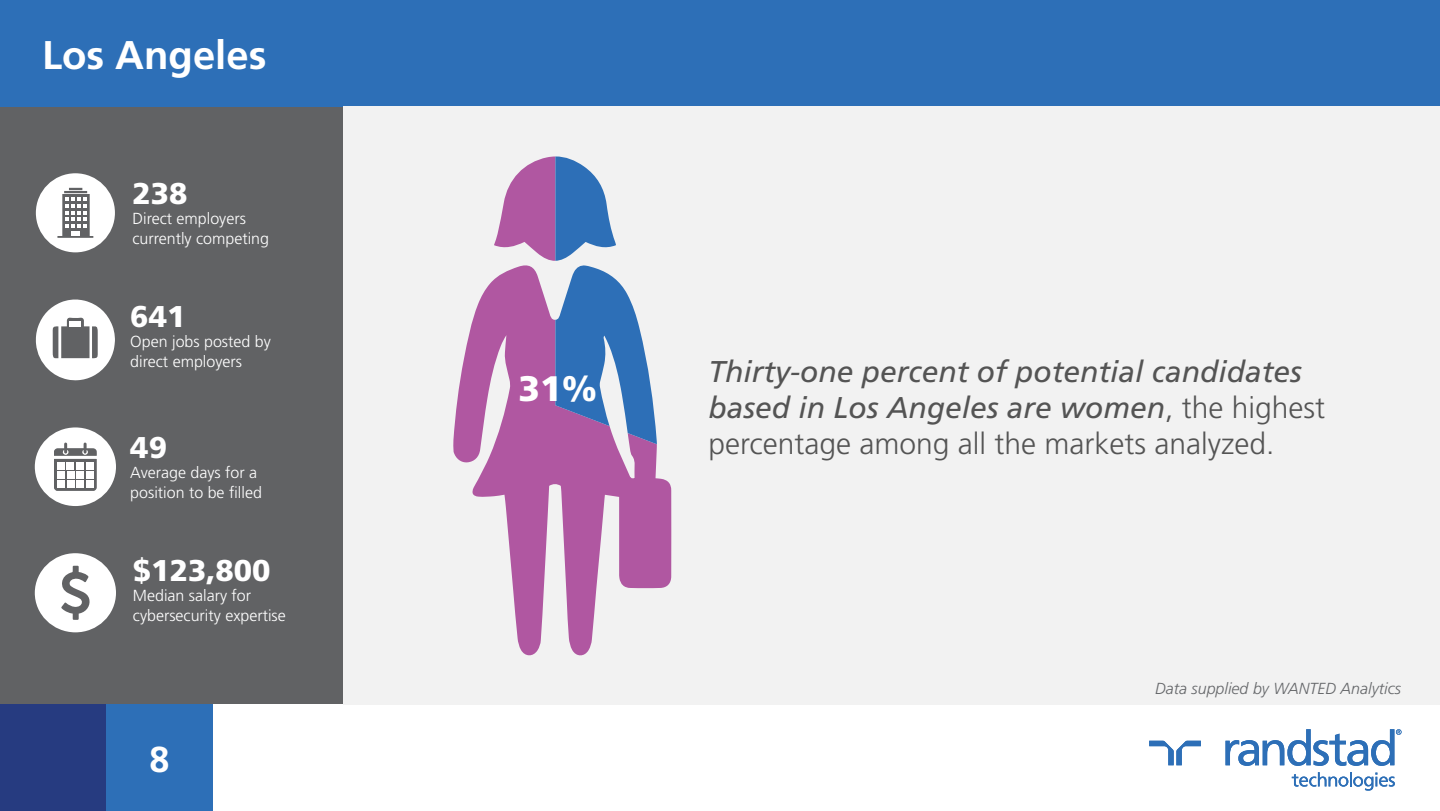
<style>
.page{position:relative;width:1440px;height:811px;background:#fff}
.page>*{position:absolute;margin:0;border:0;box-sizing:border-box;transform-origin:0 0}
.t1{font:700 40px "Frutiger";color:#fff}
.t2{font:700 36px "Frutiger";color:#fff}
.t3{font:900 35.4px "Frutiger";color:#fff}
.t4{font:italic 30px/36px "Frutiger";color:#545454}
.t5{font:900 30px "Frutiger";color:#fff}
.t6{font:300 16px/20px "Frutiger";color:#fff}
.t7{font:italic 300 16px "Frutiger";color:#65676a}
.s1{font-weight:300;font-style:normal}
</style>
<div class="page">
<div style="left:0;top:106px;width:343px;height:599px;background:#616264"></div>
<div style="left:0;top:0;width:1440px;height:106px;background:#2d6fb7"></div>
<div style="left:0;top:704px;width:106px;height:107px;background:#263b80"></div>
<div style="left:213px;top:704px;width:1227px;height:107px;background:#fff"></div>
<svg style="left:1292px;top:772px;width:103px;height:18px"></svg>
<svg style="left:1149px;top:740px;width:52px;height:25px"></svg>
<svg style="left:1226px;top:729px;width:176px;height:37px"></svg>
<div style="left:106px;top:705px;width:107px;height:106px;background:#2d6fb7"></div>
<div style="left:343px;top:106px;width:1097px;height:599px;background:#f2f2f2"></div>
<svg style="left:36px;top:299px;width:79px;height:81px"></svg>
<div style="left:70px;top:321px;width:11px;height:5px;background:#fff"></div>
<svg style="left:35px;top:553px;width:81px;height:79px"></svg>
<svg style="left:35px;top:427px;width:81px;height:79px"></svg>
<div style="left:86px;top:481px;width:8px;height:7px;background:#fff"></div>
<svg style="left:36px;top:173px;width:79px;height:79px"></svg>
<svg style="left:453px;top:279px;width:218px;height:377px"></svg>
<svg style="left:494px;top:156px;width:163px;height:288px"></svg>
<h1 class="t1" style="left:42px;top:31px;width:226px">Los Angeles</h1>
<h3 class="t5" style="left:132px;top:175px;width:57px">238</h3>
<p class="t6" style="left:132px;top:208px;width:138px">Direct employers currently competing</p>
<h3 class="t5" style="left:130px;top:298px;width:57px">641</h3>
<p class="t6" style="left:130px;top:331px;width:142px">Open jobs posted by direct employers</p>
<h3 class="t5" style="left:130px;top:429px;width:38px">49</h3>
<p class="t6" style="left:130px;top:462px;width:133px">Average days for a position to be filled</p>
<h3 class="t5" style="left:133px;top:552px;width:139px">$123,800</h3>
<p class="t6" style="left:133px;top:585px;width:154px">Median salary for cybersecurity expertise</p>
<h2 class="t2" style="left:149px;top:738px;width:22px">8</h2>
<h3 class="t3" style="left:519px;top:367px;width:80px">31%</h3>
<h3 class="t4" style="left:708px;top:353px;width:618px">Thirty-one percent of potential candidates based in Los Angeles are women<span class="s1">, the highest percentage among all the markets analyzed.</span></h3>
<p class="t7" style="left:1155px;top:679px;width:247px">Data supplied by WANTED Analytics</p>
</div>
